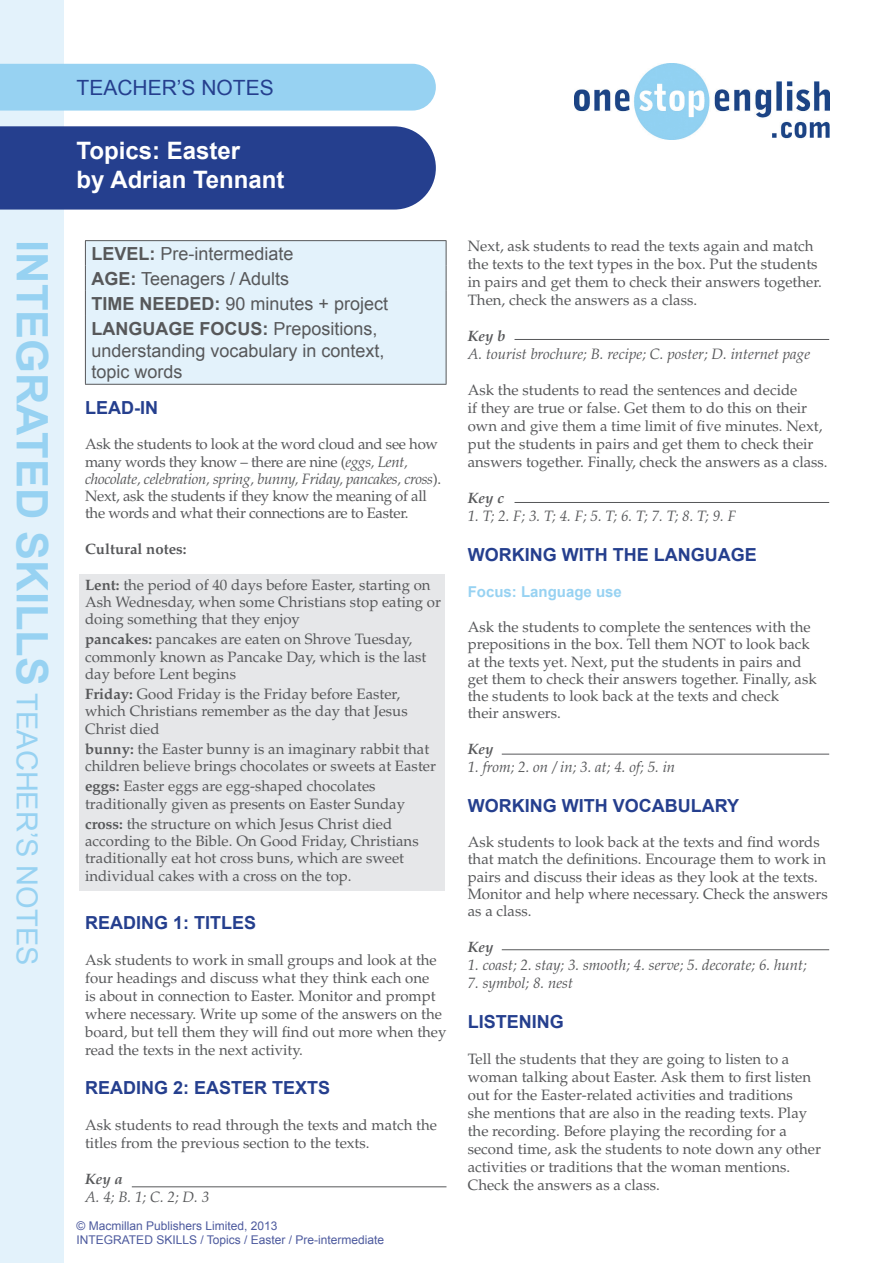
<style>
.page{position:relative;width:893px;height:1263px;background:#fff}
.page>*{position:absolute;margin:0;border:0;box-sizing:border-box;transform-origin:0 0}
.t1{font:700 43.35px "Arial";color:#97d2f2}
.t2{font:700 24px "Arial";color:#fff}
.t3{font:21px "Arial";color:#253f8e}
.Body_Palatino{font:18px/21.6px "Arial";color:#57585a}
.Body_Arial{font:700 18px "Arial";color:#253f8e}
.Body_Arial-2{font:15px/18px "Palatino LT Std";color:#57585a}
.Body_Arial-3{font:15px/17.2px "Palatino LT Std";letter-spacing:-.02em;color:#57585a}
.Body_Arial-4{font:italic 15px "Palatino LT Std";color:#57585a}
.Body_Arial-5{font:italic 700 15px "Palatino LT Std";color:#57585a}
.Body_Arial-6{font:700 15px "Arial";color:#97d2f2}
.Body_Arial-7{font:700 15px "Palatino LT Std";color:#57585a}
.t4{font:12px "Arial";color:#4d5a9e}
.s1{font-weight:400;font-size:28.95px}
.s2{font-weight:700}
.s3{font-style:italic}
</style>
<div class="page">
<div style="left:0;top:0;width:64px;height:1263px;background:#e3f2fb"></div>
<img style="left:575px;top:64px;width:254px;height:75px">
<div style="left:0;top:126px;width:436px;height:84px;background:#253f8e"></div>
<div style="left:0;top:64px;width:436px;height:47px;background:#97d2f2"></div>
<div style="left:79px;top:574px;width:366px;height:317px;background:#e6e7e9"></div>
<div style="left:86px;top:241px;width:360px;height:143px;background:#e3f2fb"></div>
<hr style="left:85px;top:240px;width:361px;height:1px;background:#57585a">
<svg style="left:85px;top:241px;width:1px;height:75px"></svg>
<svg style="left:446px;top:241px;width:1px;height:75px"></svg>
<hr style="left:85px;top:316px;width:1px;height:68px;background:#57585a">
<hr style="left:446px;top:316px;width:1px;height:68px;background:#57585a">
<hr style="left:85px;top:384px;width:361px;height:1px;background:#57585a">
<hr style="left:132px;top:1186px;width:314px;height:1px;background:#57585a">
<hr style="left:502px;top:949px;width:327px;height:1px;background:#57585a">
<hr style="left:502px;top:754px;width:327px;height:1px;background:#57585a">
<hr style="left:514px;top:502px;width:315px;height:1px;background:#57585a">
<hr style="left:514px;top:339px;width:315px;height:1px;background:#57585a">
<p class="t1" style="left:61px;top:240px;width:726px;rotate:90deg">INTEGRATED SKILLS <span class="s1">TEACHER’S NOTES</span></p>
<p class="t3" style="left:77px;top:74px;width:199px">TEACHER’S NOTES</p>
<p class="t2" style="left:77px;top:135px;width:165px">Topics: Easter</p>
<p class="t2" style="left:77px;top:164px;width:210px">by Adrian Tennant</p>
<p class="Body_Palatino" style="left:91px;top:243px;width:204px"><span class="s2">LEVEL:</span> Pre-intermediate</p>
<p class="Body_Palatino" style="left:91px;top:268px;width:199px"><span class="s2">AGE:</span> Teenagers / Adults</p>
<p class="Body_Palatino" style="left:91px;top:293px;width:298px"><span class="s2">TIME NEEDED:</span> 90 minutes + project</p>
<p class="Body_Palatino" style="left:91px;top:318px;width:295px"><span class="s2">LANGUAGE FOCUS:</span> Prepositions, understanding vocabulary in context, topic words</p>
<p class="Body_Arial" style="left:85px;top:396px;width:74px">LEAD-IN</p>
<p class="Body_Arial-3" style="left:85px;top:436px;width:358px">Ask the students to look at the word cloud and see how many words they know – there are nine (<span class="s3">eggs, Lent, chocolate, celebration, spring, bunny, Friday, pancakes, cross</span>).<br>Next, ask the students if they know the meaning of all the words and what their connections are to Easter.</p>
<p class="Body_Arial-7" style="left:85px;top:540px;width:103px">Cultural notes:</p>
<p class="Body_Arial-2" style="left:85px;top:576px;width:357px;line-height:17.2px"><span class="s2">Lent:</span> the period of 40 days before Easter, starting on<br>Ash Wednesday, when some Christians stop eating or doing something that they enjoy</p>
<p class="Body_Arial-2" style="left:85px;top:631px;width:343px;line-height:17.2px"><span class="s2">pancakes:</span> pancakes are eaten on Shrove Tuesday, commonly known as Pancake Day, which is the last day before Lent begins</p>
<p class="Body_Arial-2" style="left:85px;top:686px;width:324px;line-height:17.2px"><span class="s2">Friday:</span> Good Friday is the Friday before Easter, which Christians remember as the day that Jesus<br>Christ died</p>
<p class="Body_Arial-2" style="left:85px;top:740px;width:352px;line-height:17.2px"><span class="s2">bunny:</span> the Easter bunny is an imaginary rabbit that children believe brings chocolates or sweets at Easter</p>
<p class="Body_Arial-2" style="left:85px;top:778px;width:322px;line-height:17.2px"><span class="s2">eggs:</span> Easter eggs are egg-shaped chocolates traditionally given as presents on Easter Sunday</p>
<p class="Body_Arial-2" style="left:85px;top:815px;width:335px;line-height:17.2px"><span class="s2">cross:</span> the structure on which Jesus Christ died according to the Bible. On Good Friday, Christians traditionally eat hot cross buns, which are sweet individual cakes with a cross on the top.</p>
<p class="Body_Arial" style="left:85px;top:911px;width:173px">READING 1: TITLES</p>
<p class="Body_Arial-2" style="left:85px;top:951px;width:363px">Ask students to work in small groups and look at the four headings and discuss what they think each one<br>is about in connection to Easter. Monitor and prompt where necessary. Write up some of the answers on the board, but tell them they will find out more when they read the texts in the next activity.</p>
<p class="Body_Arial" style="left:85px;top:1076px;width:247px">READING 2: EASTER TEXTS</p>
<p class="Body_Arial-2" style="left:85px;top:1116px;width:354px">Ask students to read through the texts and match the titles from the previous section to the texts.</p>
<p class="Body_Arial-5" style="left:85px;top:1170px;width:39px">Key a</p>
<p class="Body_Arial-4" style="left:85px;top:1188px;width:126px">A. 4; B. 1; C. 2; D. 3</p>
<p class="t4" style="left:77px;top:1218px;width:202px">© Macmillan Publishers Limited, 2013</p>
<p class="t4" style="left:77px;top:1232px;width:309px">INTEGRATED SKILLS / Topics / Easter / Pre-intermediate</p>
<p class="Body_Arial-2" style="left:468px;top:237px;width:356px">Next, ask students to read the texts again and match the texts to the text types in the box. Put the students in pairs and get them to check their answers together.<br>Then, check the answers as a class.</p>
<p class="Body_Arial-5" style="left:468px;top:327px;width:39px">Key b</p>
<p class="Body_Arial-4" style="left:468px;top:345px;width:344px">A. tourist brochure; B. recipe; C. poster; D. internet page</p>
<p class="Body_Arial-2" style="left:468px;top:381px;width:361px">Ask the students to read the sentences and decide<br>if they are true or false. Get them to do this on their own and give them a time limit of five minutes. Next, put the students in pairs and get them to check their answers together. Finally, check the answers as a class.</p>
<p class="Body_Arial-5" style="left:468px;top:489px;width:38px">Key c</p>
<p class="Body_Arial-4" style="left:468px;top:507px;width:270px">1. T; 2. F; 3. T; 4. F; 5. T; 6. T; 7. T; 8. T; 9. F</p>
<p class="Body_Arial" style="left:468px;top:543px;width:290px">WORKING WITH THE LANGUAGE</p>
<p class="Body_Arial-6" style="left:468px;top:582px;width:156px">Focus: Language use</p>
<p class="Body_Arial-2" style="left:468px;top:619px;width:351px;line-height:17.2px">Ask the students to complete the sentences with the prepositions in the box. Tell them NOT to look back at the texts yet. Next, put the students in pairs and get them to check their answers together. Finally, ask the students to look back at the texts and check<br>their answers.</p>
<p class="Body_Arial-5" style="left:468px;top:740px;width:27px">Key</p>
<p class="Body_Arial-4" style="left:468px;top:758px;width:209px">1. from; 2. on / in; 3. at; 4. of; 5. in</p>
<p class="Body_Arial" style="left:468px;top:794px;width:273px">WORKING WITH VOCABULARY</p>
<p class="Body_Arial-2" style="left:468px;top:834px;width:360px;line-height:17.2px">Ask students to look back at the texts and find words that match the definitions. Encourage them to work in pairs and discuss their ideas as they look at the texts.</p>
<p class="Body_Arial-2" style="left:468px;top:885px;width:361px;line-height:17.2px">Monitor and help where necessary. Check the answers as a class.</p>
<p class="Body_Arial-5" style="left:468px;top:938px;width:27px">Key</p>
<p class="Body_Arial-4" style="left:468px;top:956px;width:341px">1. coast; 2. stay; 3. smooth; 4. serve; 5. decorate; 6. hunt;</p>
<p class="Body_Arial-4" style="left:468px;top:974px;width:107px">7. symbol; 8. nest</p>
<p class="Body_Arial" style="left:468px;top:1009px;width:98px">LISTENING</p>
<p class="Body_Arial-2" style="left:468px;top:1050px;width:355px">Tell the students that they are going to listen to a woman talking about Easter. Ask them to first listen out for the Easter-related activities and traditions<br>she mentions that are also in the reading texts. Play the recording. Before playing the recording for a second time, ask the students to note down any other activities or traditions that the woman mentions.<br>Check the answers as a class.</p>
</div>
